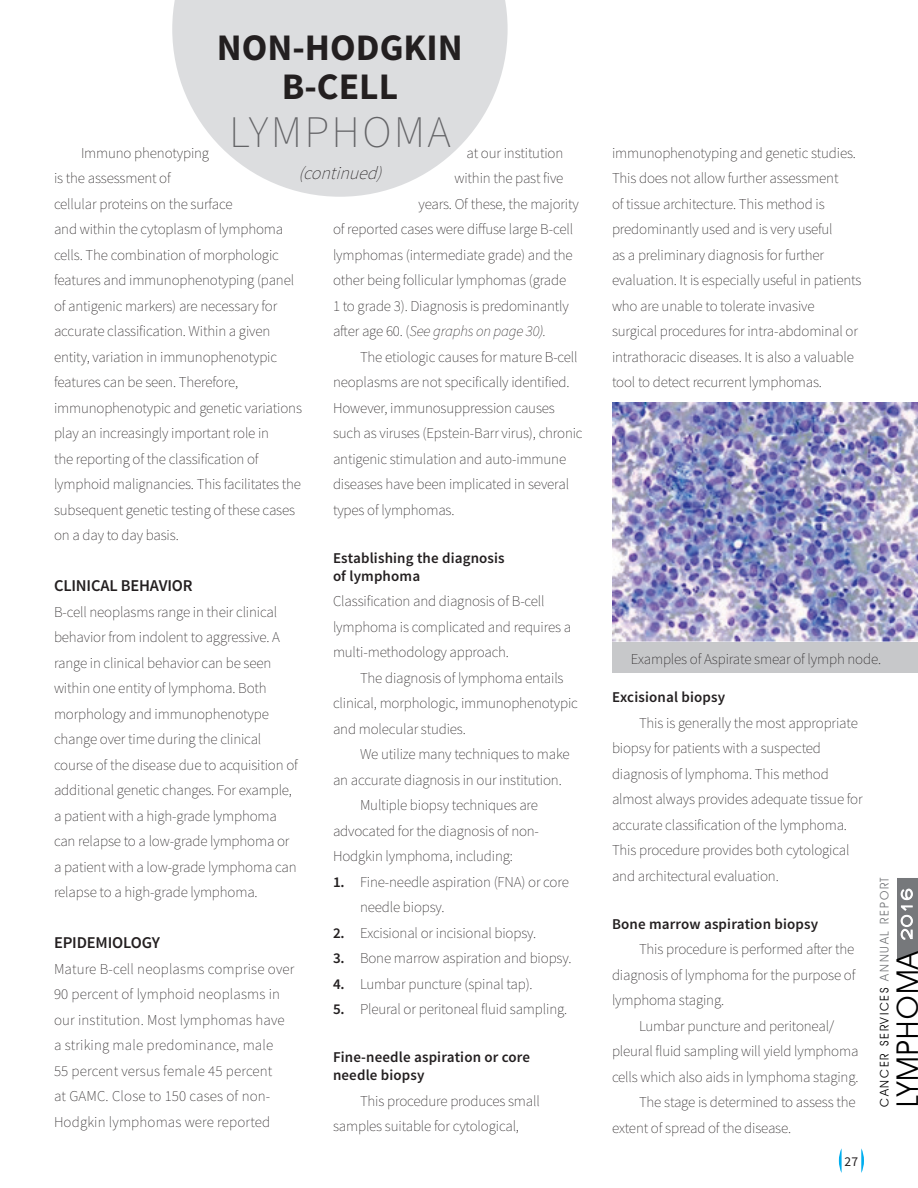
<style>
.page{position:relative;width:918px;height:1188px;background:#fff}
.page>*{position:absolute;margin:0;border:0;box-sizing:border-box;transform-origin:0 0}
.t1{font:200 45px "Source Sans Pro";letter-spacing:.05em;color:#636366}
.t2{font:700 37.5px/39px "Source Sans Pro";color:#231f20;text-align:center}
.t3{font:29.55px "Ar Tarumian Handes";letter-spacing:.05em;color:#000}
.t4{font:italic 200 18px "Source Sans Pro";color:#231f20}
.t5{font:600 16.5px "Source Sans Pro";letter-spacing:-.01em;color:#231f20}
.t6{font:200 15px/25.5px "Source Sans Pro";letter-spacing:-.01em;color:#231f20}
.t7{font:200 15px/25.5px "Source Sans Pro";letter-spacing:.01em;color:#231f20}
.t8{font:600 15px/18px "Source Sans Pro";letter-spacing:.01em;color:#231f20}
.t9{font:italic 200 15px "Source Sans Pro";letter-spacing:-.01em;color:#231f20}
.t10{font:13.5px "Source Sans Pro";color:#231f20}
.t11{font:11.85px "Ar Tarumian Handes";letter-spacing:.15em;color:#000}
.s1{font-style:normal}
.s2{font-weight:600}
.s3{color:#76787b}
</style>
<div class="page">
<svg style="left:172px;top:0;width:336px;height:197px;fill:#dcdddf"></svg>
<svg style="left:839px;top:1148px;width:25px;height:25px"></svg>
<svg style="left:897px;top:878px;width:21px;height:83px;background:#8f9193"></svg>
<img style="left:612px;top:403px;width:306px;height:240px">
<div style="left:612px;top:643px;width:306px;height:30px;background:#c7c8ca"></div>
<hr style="left:0;top:0;width:1px;height:417px;background:#231f20">
<h2 class="t2" style="left:217px;top:29px;width:247px">NON-HODGKIN<br>B-CELL</h2>
<h1 class="t1" style="left:229px;top:105px;width:223px">LYMPHOMA</h1>
<p class="t4" style="left:298px;top:162px;width:90px">(continued)</p>
<p class="t6" style="left:54px;top:140px;width:250px;text-indent:27px">Immuno phenotyping<br>is the assessment of<br>cellular proteins on the surface<br>and within the cytoplasm of lymphoma cells. The combination of morphologic features and immunophenotyping (panel of antigenic markers) are necessary for accurate classification. Within a given entity, variation in immunophenotypic features can be seen. Therefore, immunophenotypic and genetic variations play an increasingly important role in<br>the reporting of the classification of lymphoid malignancies. This facilitates the subsequent genetic testing of these cases on a day to day basis.</p>
<p class="t5" style="left:54px;top:576px;width:140px">CLINICAL BEHAVIOR</p>
<p class="t6" style="left:54px;top:599px;width:245px">B-cell neoplasms range in their clinical behavior from indolent to aggressive. A range in clinical behavior can be seen within one entity of lymphoma. Both morphology and immunophenotype change over time during the clinical course of the disease due to acquisition of additional genetic changes. For example, a patient with a high-grade lymphoma can relapse to a low-grade lymphoma or a patient with a low-grade lymphoma can relapse to a high-grade lymphoma.</p>
<p class="t5" style="left:54px;top:933px;width:108px">EPIDEMIOLOGY</p>
<p class="t7" style="left:54px;top:956px;width:242px">Mature B-cell neoplasms comprise over 90 percent of lymphoid neoplasms in our institution. Most lymphomas have a striking male predominance, male<br>55 percent versus female 45 percent<br>at GAMC. Close to 150 cases of non-Hodgkin lymphomas were reported</p>
<p class="t6" style="left:466px;top:140px;width:98px">at our institution</p>
<p class="t6" style="left:454px;top:166px;width:110px">within the past five</p>
<p class="t6" style="left:418px;top:191px;width:162px">years. Of these, the majority</p>
<p class="t6" style="left:333px;top:217px;width:242px">of reported cases were diffuse large B-cell</p>
<p class="t6" style="left:333px;top:242px;width:241px">lymphomas (intermediate grade) and the</p>
<p class="t6" style="left:333px;top:268px;width:235px">other being follicular lymphomas (grade</p>
<p class="t6" style="left:333px;top:293px;width:237px">1 to grade 3). Diagnosis is predominantly</p>
<p class="t9" style="left:333px;top:322px;width:215px"><span class="s1">after age 60. (</span>See graphs on page 30).</p>
<p class="t6" style="left:360px;top:344px;width:219px">The etiologic causes for mature B-cell</p>
<p class="t6" style="left:333px;top:370px;width:238px">neoplasms are not specifically identified.</p>
<p class="t6" style="left:333px;top:395px;width:223px">However, immunosuppression causes</p>
<p class="t6" style="left:333px;top:421px;width:251px">such as viruses (Epstein-Barr virus), chronic</p>
<p class="t6" style="left:333px;top:446px;width:235px">antigenic stimulation and auto-immune</p>
<p class="t6" style="left:333px;top:472px;width:238px">diseases have been implicated in several</p>
<p class="t6" style="left:333px;top:497px;width:123px">types of lymphomas.</p>
<p class="t8" style="left:333px;top:549px;width:173px">Establishing the diagnosis of lymphoma</p>
<p class="t6" style="left:333px;top:589px;width:240px">Classification and diagnosis of B-cell lymphoma is complicated and requires a multi-methodology approach.</p>
<p class="t6" style="left:333px;top:665px;width:247px;text-indent:27px">The diagnosis of lymphoma entails clinical, morphologic, immunophenotypic and molecular studies.</p>
<p class="t6" style="left:360px;top:742px;width:211px">We utilize many techniques to make</p>
<p class="t6" style="left:333px;top:767px;width:230px">an accurate diagnosis in our institution.</p>
<p class="t6" style="left:360px;top:793px;width:180px">Multiple biopsy techniques are</p>
<p class="t6" style="left:333px;top:818px;width:208px">advocated for the diagnosis of non-</p>
<p class="t6" style="left:333px;top:844px;width:181px">Hodgkin lymphoma, including:</p>
<p class="t6" style="left:360px;top:869px;width:210px;text-indent:-27px"><span class="s2">1.</span> Fine-needle aspiration (FNA) or core needle biopsy.</p>
<p class="t6" style="left:333px;top:920px;width:205px"><span class="s2">2.</span> Excisional or incisional biopsy.</p>
<p class="t6" style="left:333px;top:946px;width:240px"><span class="s2">3.</span> Bone marrow aspiration and biopsy.</p>
<p class="t6" style="left:333px;top:971px;width:201px"><span class="s2">4.</span> Lumbar puncture (spinal tap).</p>
<p class="t6" style="left:333px;top:997px;width:236px"><span class="s2">5.</span> Pleural or peritoneal fluid sampling.</p>
<p class="t8" style="left:333px;top:1049px;width:199px">Fine-needle aspiration or core needle biopsy</p>
<p class="t6" style="left:333px;top:1088px;width:208px;text-indent:27px">This procedure produces small samples suitable for cytological,</p>
<p class="t6" style="left:612px;top:140px;width:251px">immunophenotyping and genetic studies.<br>This does not allow further assessment<br>of tissue architecture. This method is predominantly used and is very useful<br>as a preliminary diagnosis for further evaluation. It is especially useful in patients who are unable to tolerate invasive surgical procedures for intra-abdominal or intrathoracic diseases. It is also a valuable tool to detect recurrent lymphomas.</p>
<p class="t6" style="left:631px;top:646px;width:252px">Examples of Aspirate smear of lymph node.</p>
<p class="t8" style="left:612px;top:689px;width:115px">Excisional biopsy</p>
<p class="t6" style="left:612px;top:710px;width:252px;text-indent:27px">This is generally the most appropriate biopsy for patients with a suspected diagnosis of lymphoma. This method almost always provides adequate tissue for accurate classification of the lymphoma.<br>This procedure provides both cytological and architectural evaluation.</p>
<p class="t8" style="left:612px;top:915px;width:208px">Bone marrow aspiration biopsy</p>
<p class="t6" style="left:612px;top:937px;width:245px;text-align:justify;text-indent:27px">This procedure is performed after the diagnosis of lymphoma for the purpose of lymphoma staging.</p>
<p class="t6" style="left:639px;top:1013px;width:197px">Lumbar puncture and peritoneal/</p>
<p class="t6" style="left:612px;top:1039px;width:248px">pleural fluid sampling will yield lymphoma</p>
<p class="t6" style="left:612px;top:1064px;width:248px">cells which also aids in lymphoma staging.</p>
<p class="t6" style="left:639px;top:1090px;width:218px">The stage is determined to assess the</p>
<p class="t6" style="left:612px;top:1115px;width:181px">extent of spread of the disease.</p>
<p class="t10" style="left:845px;top:1153px;width:15px">27</p>
<p class="t11" style="left:878px;top:1107px;width:231px;rotate:-90deg">CANCER SERVICES <span class="s3">ANNUAL REPORT</span></p>
<h3 class="t3" style="left:891px;top:1107px;width:221px;rotate:-90deg">LYMPHOMA <sup>2016</sup></h3>
</div>
